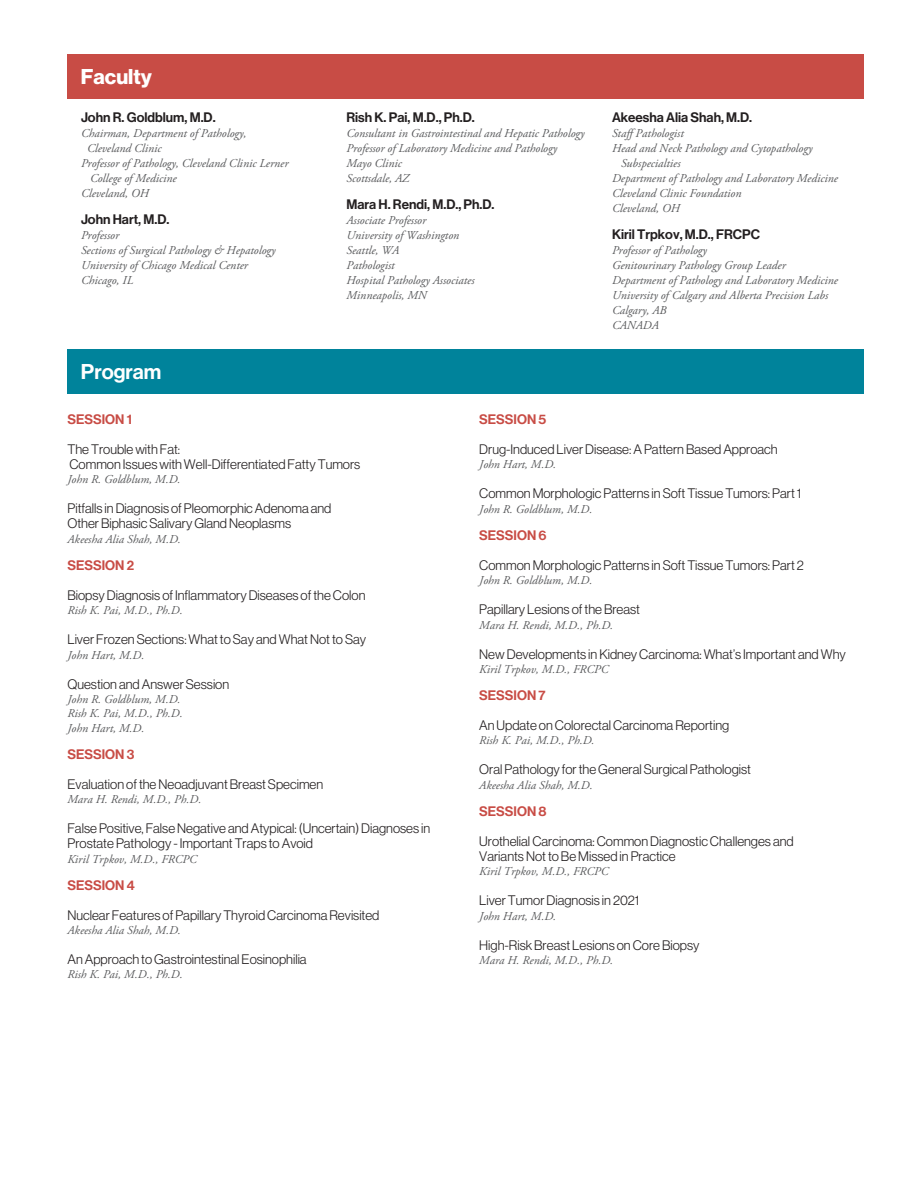
<style>
.page{position:relative;width:918px;height:1188px;background:#fff}
.page>*{position:absolute;margin:0;border:0;box-sizing:border-box;transform-origin:0 0}
.t1{font:21px "N Haas Grotesk DS Pro 75 Bd";color:#fff}
.t2{font:21px "N Haas Grotesk DS Pro 65 Md";color:#fff}
.t3{font:13.5px/15px "N Haas Grotesk DS Pro 45 Lt";color:#231f20}
.t4{font:13.5px "N Haas Grotesk DS Pro 65 Md";color:#231f20}
.t5{font:13.5px "N Haas Grotesk DS Pro 65 Md";color:#c84c45}
.t6{font:italic 12px "Adobe Garamond Pro";color:#57585a}
</style>
<div class="page">
<div style="left:67px;top:54px;width:797px;height:44px;background:#c84c45"></div>
<div style="left:67px;top:349px;width:797px;height:44px;background:#00839b"></div>
<p class="t1" style="left:81px;top:65px;width:72px">Faculty</p>
<p class="t4" style="left:81px;top:110px;width:136px">John R. Goldblum, M.D.</p>
<p class="t6" style="left:81px;top:126px;width:167px">Chairman, Department of Pathology,</p>
<p class="t6" style="left:87px;top:141px;width:76px">Cleveland Clinic</p>
<p class="t6" style="left:81px;top:156px;width:209px">Professor of Pathology, Cleveland Clinic Lerner</p>
<p class="t6" style="left:90px;top:171px;width:88px">College of Medicine</p>
<p class="t6" style="left:81px;top:186px;width:69px">Cleveland, OH</p>
<p class="t4" style="left:81px;top:212px;width:90px">John Hart, M.D.</p>
<p class="t6" style="left:81px;top:228px;width:40px">Professor</p>
<p class="t6" style="left:81px;top:243px;width:196px">Sections of Surgical Pathology &amp; Hepatology</p>
<p class="t6" style="left:81px;top:258px;width:168px">University of Chicago Medical Center</p>
<p class="t6" style="left:81px;top:273px;width:54px">Chicago, IL</p>
<p class="t4" style="left:346px;top:110px;width:130px">Rish K. Pai, M.D., Ph.D.</p>
<p class="t6" style="left:346px;top:126px;width:240px">Consultant in Gastrointestinal and Hepatic Pathology</p>
<p class="t6" style="left:346px;top:141px;width:212px">Professor of Laboratory Medicine and Pathology</p>
<p class="t6" style="left:346px;top:156px;width:57px">Mayo Clinic</p>
<p class="t6" style="left:346px;top:171px;width:65px">Scottsdale, AZ</p>
<p class="t4" style="left:346px;top:197px;width:150px">Mara H. Rendi, M.D., Ph.D.</p>
<p class="t6" style="left:346px;top:213px;width:81px">Associate Professor</p>
<p class="t6" style="left:346px;top:228px;width:114px">University of Washington</p>
<p class="t6" style="left:346px;top:243px;width:54px">Seattle, WA</p>
<p class="t6" style="left:346px;top:258px;width:50px">Pathologist</p>
<p class="t6" style="left:346px;top:273px;width:130px">Hospital Pathology Associates</p>
<p class="t6" style="left:346px;top:288px;width:82px">Minneapolis, MN</p>
<p class="t4" style="left:612px;top:110px;width:142px">Akeesha Alia Shah, M.D.</p>
<p class="t6" style="left:612px;top:126px;width:73px">Staff Pathologist</p>
<p class="t6" style="left:612px;top:141px;width:202px">Head and Neck Pathology and Cytopathology</p>
<p class="t6" style="left:621px;top:156px;width:61px">Subspecialties</p>
<p class="t6" style="left:612px;top:171px;width:228px">Department of Pathology and Laboratory Medicine</p>
<p class="t6" style="left:612px;top:186px;width:131px">Cleveland Clinic Foundation</p>
<p class="t6" style="left:612px;top:201px;width:69px">Cleveland, OH</p>
<p class="t4" style="left:612px;top:227px;width:149px">Kiril Trpkov, M.D., FRCPC</p>
<p class="t6" style="left:612px;top:243px;width:96px">Professor of Pathology</p>
<p class="t6" style="left:612px;top:258px;width:175px">Genitourinary Pathology Group Leader</p>
<p class="t6" style="left:612px;top:273px;width:228px">Department of Pathology and Laboratory Medicine</p>
<p class="t6" style="left:612px;top:288px;width:218px">University of Calgary and Alberta Precision Labs</p>
<p class="t6" style="left:612px;top:303px;width:56px">Calgary, AB</p>
<p class="t6" style="left:612px;top:318px;width:48px">CANADA</p>
<p class="t2" style="left:81px;top:360px;width:82px">Program</p>
<p class="t5" style="left:67px;top:411px;width:66px">SESSION 1</p>
<p class="t3" style="left:67px;top:442px;width:114px">The Trouble with Fat:</p>
<p class="t3" style="left:70px;top:457px;width:292px">Common Issues with Well-Differentiated Fatty Tumors</p>
<p class="t6" style="left:67px;top:472px;width:115px">John R. Goldblum, M.D.</p>
<p class="t3" style="left:67px;top:501px;width:266px">Pitfalls in Diagnosis of Pleomorphic Adenoma and</p>
<p class="t3" style="left:67px;top:516px;width:225px">Other Biphasic Salivary Gland Neoplasms</p>
<p class="t6" style="left:67px;top:532px;width:115px">Akeesha Alia Shah, M.D.</p>
<p class="t5" style="left:67px;top:557px;width:68px">SESSION 2</p>
<p class="t3" style="left:67px;top:588px;width:299px">Biopsy Diagnosis of Inflammatory Diseases of the Colon</p>
<p class="t6" style="left:67px;top:603px;width:117px">Rish K. Pai, M.D., Ph.D.</p>
<p class="t3" style="left:67px;top:632px;width:300px">Liver Frozen Sections: What to Say and What Not to Say</p>
<p class="t6" style="left:67px;top:648px;width:78px">John Hart, M.D.</p>
<p class="t3" style="left:67px;top:676px;width:163px">Question and Answer Session</p>
<p class="t6" style="left:67px;top:692px;width:115px">John R. Goldblum, M.D.</p>
<p class="t6" style="left:67px;top:706px;width:117px">Rish K. Pai, M.D., Ph.D.</p>
<p class="t6" style="left:67px;top:721px;width:78px">John Hart, M.D.</p>
<p class="t5" style="left:67px;top:746px;width:68px">SESSION 3</p>
<p class="t3" style="left:67px;top:777px;width:257px">Evaluation of the Neoadjuvant Breast Specimen</p>
<p class="t6" style="left:67px;top:792px;width:135px">Mara H. Rendi, M.D., Ph.D.</p>
<p class="t3" style="left:67px;top:821px;width:364px">False Positive, False Negative and Atypical: (Uncertain) Diagnoses in<br>Prostate Pathology - Important Traps to Avoid</p>
<p class="t6" style="left:67px;top:852px;width:131px">Kiril Trpkov, M.D., FRCPC</p>
<p class="t5" style="left:67px;top:877px;width:69px">SESSION 4</p>
<p class="t3" style="left:67px;top:907px;width:314px">Nuclear Features of Papillary Thyroid Carcinoma Revisited</p>
<p class="t6" style="left:67px;top:923px;width:115px">Akeesha Alia Shah, M.D.</p>
<p class="t3" style="left:67px;top:952px;width:241px">An Approach to Gastrointestinal Eosinophilia</p>
<p class="t6" style="left:67px;top:967px;width:117px">Rish K. Pai, M.D., Ph.D.</p>
<p class="t5" style="left:479px;top:411px;width:69px">SESSION 5</p>
<p class="t3" style="left:479px;top:442px;width:300px">Drug-Induced Liver Disease: A Pattern Based Approach</p>
<p class="t6" style="left:479px;top:457px;width:78px">John Hart, M.D.</p>
<p class="t3" style="left:479px;top:486px;width:324px">Common Morphologic Patterns in Soft Tissue Tumors: Part 1</p>
<p class="t6" style="left:479px;top:502px;width:115px">John R. Goldblum, M.D.</p>
<p class="t5" style="left:479px;top:527px;width:69px">SESSION 6</p>
<p class="t3" style="left:479px;top:558px;width:326px">Common Morphologic Patterns in Soft Tissue Tumors: Part 2</p>
<p class="t6" style="left:479px;top:573px;width:115px">John R. Goldblum, M.D.</p>
<p class="t3" style="left:479px;top:602px;width:162px">Papillary Lesions of the Breast</p>
<p class="t6" style="left:479px;top:618px;width:135px">Mara H. Rendi, M.D., Ph.D.</p>
<p class="t3" style="left:479px;top:646px;width:368px">New Developments in Kidney Carcinoma: What’s Important and Why</p>
<p class="t6" style="left:479px;top:662px;width:131px">Kiril Trpkov, M.D., FRCPC</p>
<p class="t5" style="left:479px;top:687px;width:68px">SESSION 7</p>
<p class="t3" style="left:479px;top:718px;width:251px">An Update on Colorectal Carcinoma Reporting</p>
<p class="t6" style="left:479px;top:733px;width:117px">Rish K. Pai, M.D., Ph.D.</p>
<p class="t3" style="left:479px;top:762px;width:273px">Oral Pathology for the General Surgical Pathologist</p>
<p class="t6" style="left:479px;top:778px;width:115px">Akeesha Alia Shah, M.D.</p>
<p class="t5" style="left:479px;top:803px;width:69px">SESSION 8</p>
<p class="t3" style="left:479px;top:834px;width:316px">Urothelial Carcinoma: Common Diagnostic Challenges and</p>
<p class="t3" style="left:479px;top:849px;width:198px">Variants Not to Be Missed in Practice</p>
<p class="t6" style="left:479px;top:864px;width:131px">Kiril Trpkov, M.D., FRCPC</p>
<p class="t3" style="left:479px;top:893px;width:162px">Liver Tumor Diagnosis in 2021</p>
<p class="t6" style="left:479px;top:909px;width:78px">John Hart, M.D.</p>
<p class="t3" style="left:479px;top:937px;width:222px">High-Risk Breast Lesions on Core Biopsy</p>
<p class="t6" style="left:479px;top:953px;width:135px">Mara H. Rendi, M.D., Ph.D.</p>
</div>
